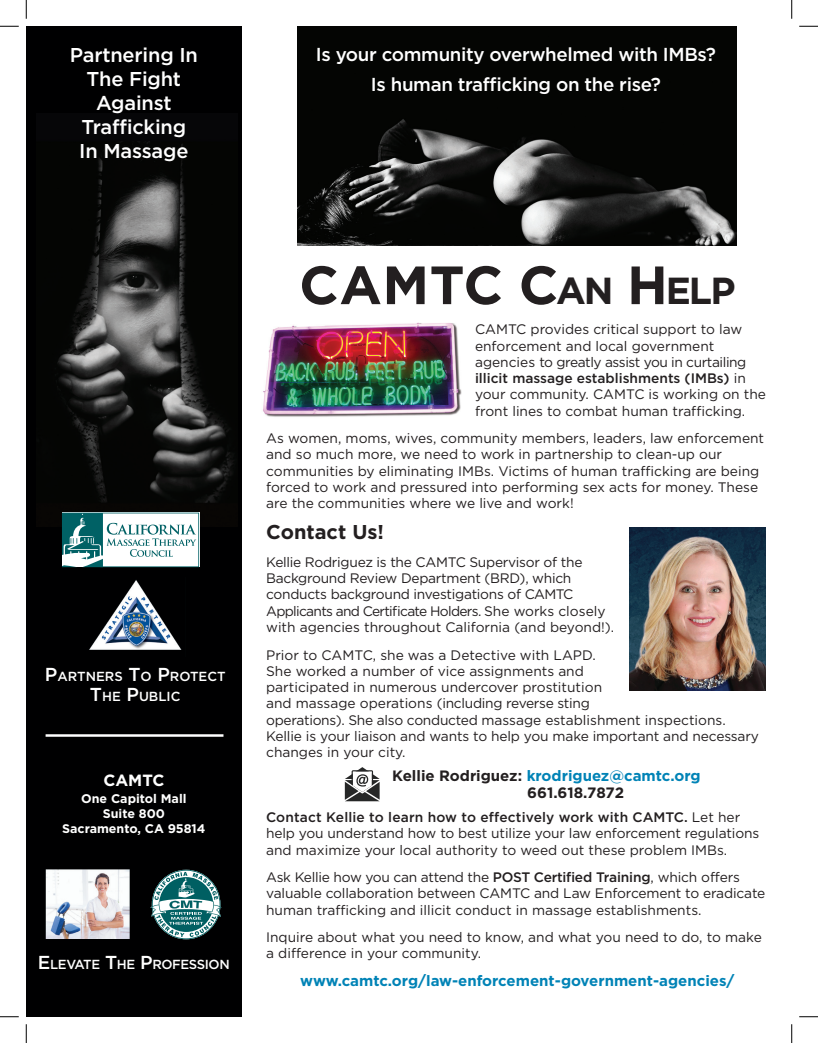
<style>
.page{position:relative;width:818px;height:1043px;background:#fff}
.page>*{position:absolute;margin:0;border:0;box-sizing:border-box;transform-origin:0 0}
.t1{font:700 53.75px "Gotham";letter-spacing:.01em;color:#231f20}
.t2{font:500 20px/24px "Gotham";letter-spacing:-.01em;color:#fff;text-align:center}
.t3{font:700 20px "Gotham";color:#231f20}
.t4{font:500 18.75px/30px "Gotham";letter-spacing:-.02em;color:#fff;text-align:center}
.t5{font:700 16.25px "Gotham";color:#fff}
.t6{font:700 15px "Gotham";color:#0083b6}
.t7{font:700 15px/17.5px "Gotham";color:#231f20}
.t8{font:13.75px/16.2px "Gotham";color:#231f20}
.t9{font:13.75px/16.2px "Gotham";letter-spacing:-.02em;color:#231f20}
.t10{font:500 13.12px/20px "Gotham";letter-spacing:-.015em;color:#fff;text-align:center}
.t11{font:700 12.5px/15px "Gotham";color:#fff;text-align:center}
.s1{font-size:18.75px}
.s2{font-size:37.62px}
.s3{font-weight:500}
.s4{color:#0083b6}
</style>
<div class="page">
<div style="left:26px;top:26px;width:215px;height:990px;background:#000001"></div>
<img style="left:55px;top:141px;width:180px;height:386px">
<img style="left:629px;top:527px;width:136px;height:163px">
<svg style="left:345px;top:767px;width:34px;height:34px"></svg>
<svg style="left:62px;top:512px;width:137px;height:55px;background:#b1ced0"></svg>
<img style="left:89px;top:580px;width:93px;height:70px">
<img style="left:298px;top:26px;width:438px;height:219px">
<hr style="left:46px;top:734px;width:177px;height:2px;background:#fff">
<img style="left:263px;top:323px;width:198px;height:92px">
<img style="left:266px;top:324px;width:195px;height:12px">
<img style="left:266px;top:357px;width:195px;height:12px">
<img style="left:266px;top:389px;width:195px;height:12px">
<img style="left:266px;top:405px;width:195px;height:12px">
<svg style="left:150px;top:869px;width:71px;height:70px"></svg>
<img style="left:46px;top:869px;width:83px;height:69px">
<svg style="left:0;top:25px;width:19px;height:2px"></svg>
<svg style="left:799px;top:25px;width:19px;height:2px"></svg>
<svg style="left:0;top:1016px;width:19px;height:1px"></svg>
<svg style="left:799px;top:1016px;width:19px;height:1px"></svg>
<svg style="left:25px;top:0;width:2px;height:19px"></svg>
<svg style="left:25px;top:1024px;width:2px;height:18px"></svg>
<svg style="left:791px;top:0;width:1px;height:19px"></svg>
<svg style="left:791px;top:1024px;width:1px;height:18px"></svg>
<h2 class="t2" style="left:70px;top:43px;width:129px">Partnering In<br>The Fight<br>Against<br>Trafficking<br>In Massage</h2>
<h3 class="t4" style="left:316px;top:39px;width:401px">Is your community overwhelmed with IMBs?<br>Is human trafficking on the rise?</h3>
<p class="t10" style="left:45px;top:665px;width:182px"><span class="s1">P</span>ARTNERS <span class="s1">T</span>O <span class="s1">P</span>ROTECT<br><span class="s1">T</span>HE <span class="s1">P</span>UBLIC</p>
<p class="t5" style="left:103px;top:770px;width:62px">CAMTC</p>
<p class="t11" style="left:62px;top:790px;width:145px">One Capitol Mall<br>Suite 800<br>Sacramento, CA 95814</p>
<p class="t10" style="left:38px;top:954px;width:193px"><span class="s1">E</span>LEVATE <span class="s1">T</span>HE <span class="s1">P</span>ROFESSION</p>
<h1 class="t1" style="left:299px;top:254px;width:438px">CAMTC C<span class="s2">AN</span> H<span class="s2">ELP</span></h1>
<p class="t8" style="left:475px;top:321px;width:292px">CAMTC provides critical support to law enforcement and local government agencies to greatly assist you in curtailing <span class="s3">illicit massage establishments (IMBs)</span> in your community. CAMTC is working on the front lines to combat human trafficking.</p>
<p class="t8" style="left:266px;top:430px;width:499px">As women, moms, wives, community members, leaders, law enforcement and so much more, we need to work in partnership to clean-up our communities by eliminating IMBs. Victims of human trafficking are being forced to work and pressured into performing sex acts for money. These are the communities where we live and work!</p>
<h2 class="t3" style="left:266px;top:521px;width:119px">Contact Us!</h2>
<p class="t9" style="left:266px;top:553px;width:349px">Kellie Rodriguez is the CAMTC Supervisor of the Background Review Department (BRD), which conducts background investigations of CAMTC Applicants and Certificate Holders. She works closely with agencies throughout California (and beyond!).</p>
<p class="t8" style="left:266px;top:646px;width:494px">Prior to CAMTC, she was a Detective with LAPD.<br>She worked a number of vice assignments and<br>participated in numerous undercover prostitution<br>and massage operations (including reverse sting<br>operations). She also conducted massage establishment inspections.<br>Kellie is your liaison and wants to help you make important and necessary changes in your city.</p>
<p class="t7" style="left:527px;top:766px;width:175px;text-indent:-135px">Kellie Rodriguez: <span class="s4">krodriguez@camtc.org<br></span>661.618.7872</p>
<p class="t8" style="left:266px;top:808px;width:494px"><span class="s3">Contact Kellie to learn how to effectively work with CAMTC.</span> Let her help you understand how to best utilize your law enforcement regulations and maximize your local authority to weed out these problem IMBs.</p>
<p class="t8" style="left:266px;top:868px;width:500px">Ask Kellie how you can attend the <span class="s3">POST Certified Training</span>, which offers valuable collaboration between CAMTC and Law Enforcement to eradicate human trafficking and illicit conduct in massage establishments.</p>
<p class="t8" style="left:266px;top:928px;width:497px">Inquire about what you need to know, and what you need to do, to make a difference in your community.</p>
<p class="t6" style="left:300px;top:971px;width:436px">www.camtc.org/law-enforcement-government-agencies/</p>
</div>
